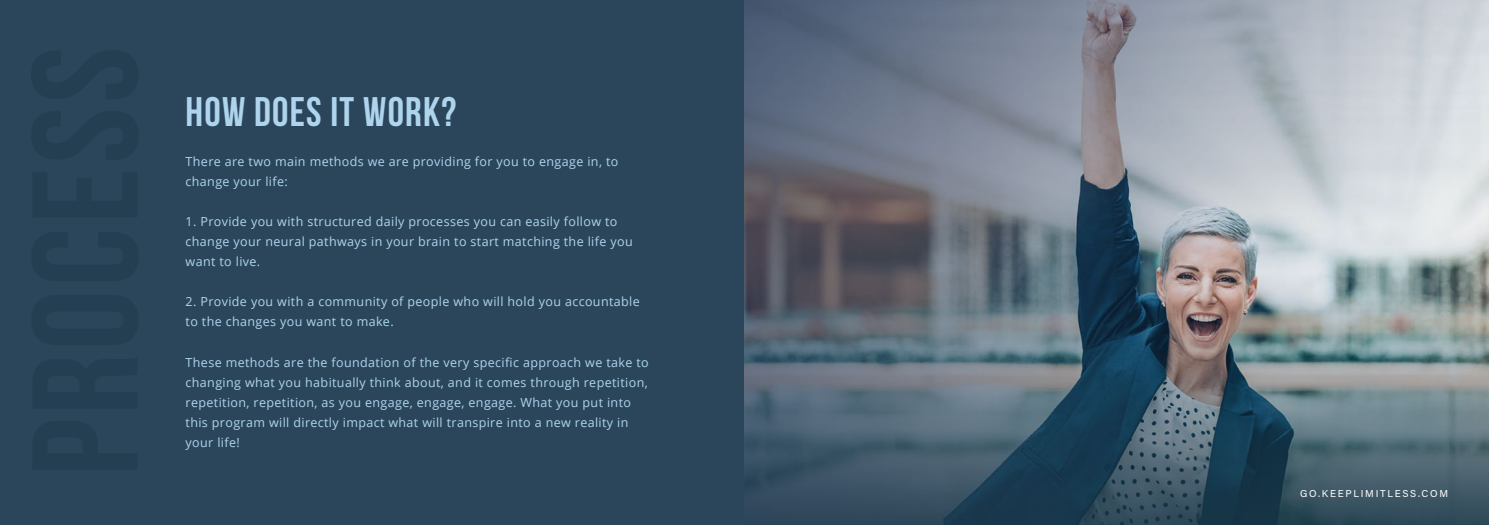
<style>
.page{position:relative;width:1489px;height:525px;background:#fff}
.page>*{position:absolute;margin:0;border:0;box-sizing:border-box;transform-origin:0 0}
.t1{font:41.25px "Bebas Neue";letter-spacing:.03em;color:#aed5ed}
.t2{font:12.5px/20px "Open Sans";letter-spacing:.03em;color:#aed5ed}
.t3{font:10px "Acumin Pro";letter-spacing:.175em;color:#fff}
</style>
<div class="page">
<div style="left:0;top:0;width:744px;height:524px;background:#2b465b"></div>
<img style="left:744px;top:0;width:744px;height:524px">
<h1 class="t1" style="left:186px;top:89px;width:272px">HOW DOES IT WORK?</h1>
<p class="t2" style="left:186px;top:151px;width:434px">There are two main methods we are providing for you to engage in, to change your life:</p>
<p class="t2" style="left:186px;top:211px;width:448px">1. Provide you with structured daily processes you can easily follow to change your neural pathways in your brain to start matching the life you want to live.</p>
<p class="t2" style="left:186px;top:291px;width:455px">2. Provide you with a community of people who will hold you accountable to the changes you want to make.</p>
<p class="t2" style="left:186px;top:351px;width:464px">These methods are the foundation of the very specific approach we take to changing what you habitually think about, and it comes through repetition, repetition, repetition, as you engage, engage, engage. What you put into this program will directly impact what will transpire into a new reality in your life!</p>
<p class="t3" style="left:1300px;top:486px;width:149px">GO.KEEPLIMITLESS.COM</p>
</div>
